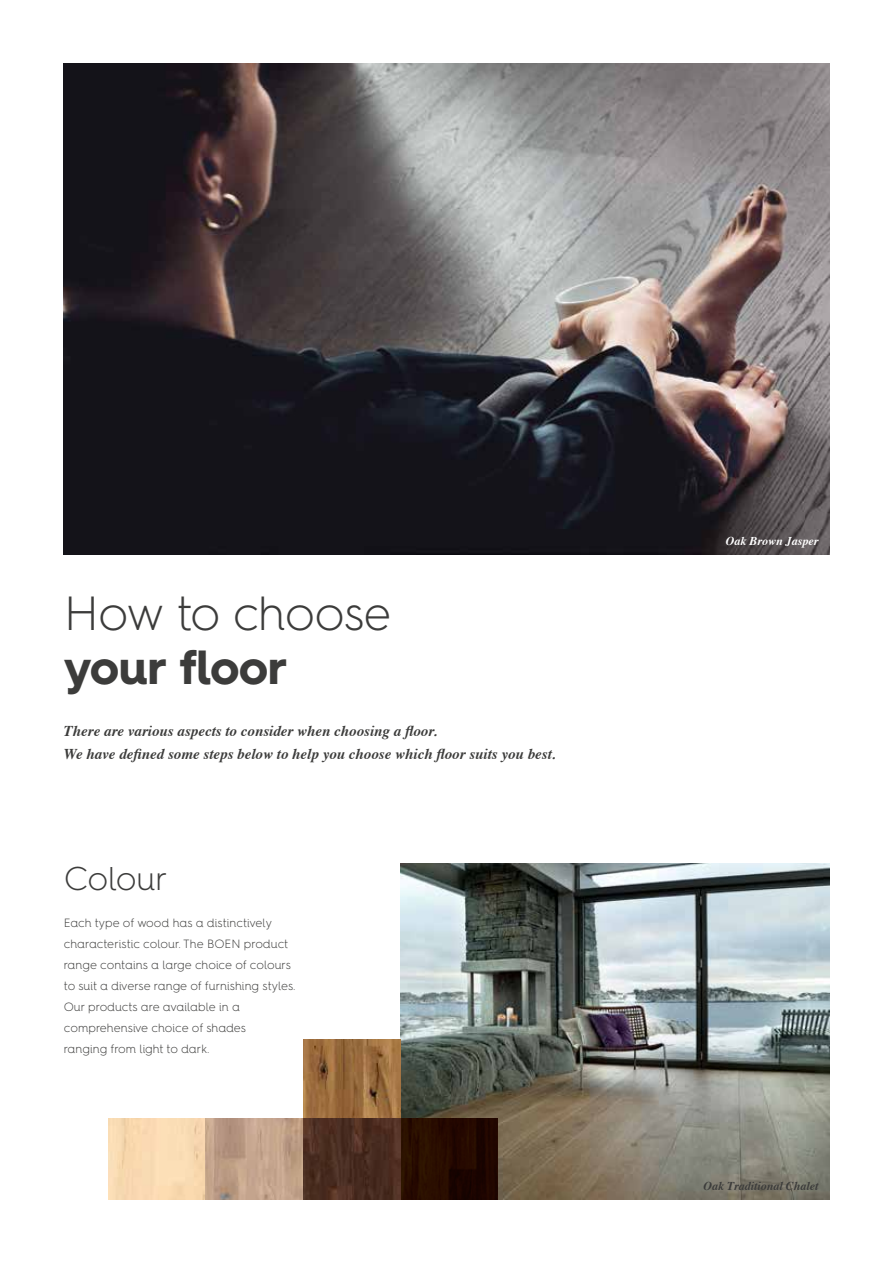
<style>
.page{position:relative;width:893px;height:1263px;background:#fff}
.page>*{position:absolute;margin:0;border:0;box-sizing:border-box;transform-origin:0 0}
.t1{font:300 48px "Hurme Geometric Sans 4";letter-spacing:-.025em;color:#3c3c3b}
.t2{font:700 48px "Hurme Geometric Sans 4";letter-spacing:-.015em;color:#3c3c3b}
.t3{font:300 33px "Hurme Geometric Sans 4";letter-spacing:-.01em;color:#3c3c3b}
.t4{font:italic 700 15px/22.5px "Times";color:#3c3c3b}
.t5{font:300 12px/21px "Hurme Geometric Sans 4";letter-spacing:-.005em;color:#3c3c3b}
.t6{font:italic 700 12px "Times";color:#3c3c3b}
.t7{font:italic 700 12px "Times";color:#fff}
</style>
<div class="page">
<img style="left:64px;top:64px;width:765px;height:490px">
<img style="left:401px;top:864px;width:428px;height:335px">
<img style="left:109px;top:1119px;width:388px;height:80px">
<img style="left:304px;top:1039px;width:97px;height:80px">
<h1 class="t1" style="left:64px;top:580px;width:329px">How to choose</h1>
<h1 class="t2" style="left:64px;top:633px;width:225px">your floor</h1>
<p class="t4" style="left:64px;top:719px;width:493px">There are various aspects to consider when choosing a floor.<br>We have defined some steps below to help you choose which floor suits you best.</p>
<h2 class="t3" style="left:64px;top:856px;width:105px">Colour</h2>
<p class="t5" style="left:64px;top:912px;width:233px">Each type of wood has a distinctively characteristic colour. The BOEN product range contains a large choice of colours to suit a diverse range of furnishing styles.<br>Our products are available in a comprehensive choice of shades<br>ranging from light to dark.</p>
<p class="t7" style="left:726px;top:529px;width:94px">Oak Brown Jasper</p>
<p class="t6" style="left:704px;top:1174px;width:116px">Oak Traditional Chalet</p>
</div>
